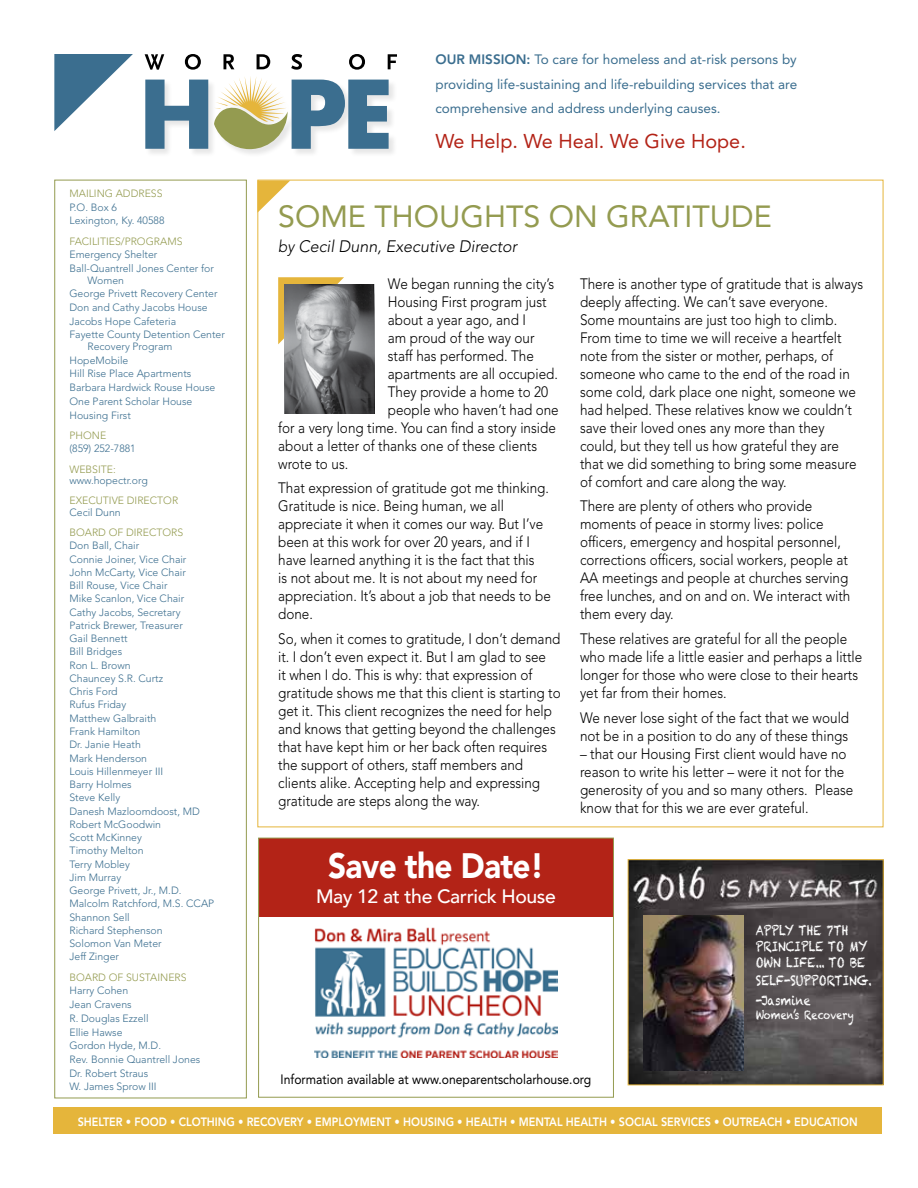
<style>
.page{position:relative;width:918px;height:1188px;background:#fff}
.page>*{position:absolute;margin:0;border:0;box-sizing:border-box;transform-origin:0 0}
.t1{font:900 35.1px "Avenir LT Std";letter-spacing:-.02em;color:#fff;scale:.9 1}
.t2{font:30.45px "Avenir LT Std";color:#949b50}
.t3{font:19.8px "Avenir LT Std";color:#b32317}
.t4{font:500 19.35px "Avenir";letter-spacing:-.02em;color:#fff}
.t5{font:italic 300 16.5px "Avenir LT Std";color:#000;scale:.92 1}
.t6{font:300 15px/18px "Avenir LT Std";color:#000;scale:.9 1}
.t7{font:13.5px/24.5px "Avenir LT Std";color:#3b6e8f;text-align:justify}
.t8{font:13.5px/16.2px "Chalkduster";color:#fff;scale:.8 1}
.t9{font:13.5px "Avenir LT Std";color:#000;scale:.9 1}
.t10{font:800 12px "Avenir LT Std";color:#fff;scale:.9 1}
.t11{font:12px "Chalkduster";letter-spacing:.01em;color:#fff;scale:.8 1}
.t12{font:300 10.5px/13.2px "Avenir LT Std";color:#3b6e8f}
.t13{font:300 10.5px "Avenir LT Std";color:#949b50}
.s1{font-weight:800}
</style>
<div class="page">
<div style="left:259px;top:838px;width:354px;height:78px;background:#b32317"></div>
<div style="left:145px;top:76px;width:253px;height:82px;background:#000;opacity:.1"></div>
<svg style="left:145px;top:80px;width:63px;height:69px"></svg>
<svg style="left:214px;top:76px;width:175px;height:73px"></svg>
<svg style="left:145px;top:54px;width:252px;height:16px"></svg>
<svg style="left:54px;top:54px;width:79px;height:77px"></svg>
<div style="left:53px;top:1108px;width:829px;height:26px;background:#e5b53b"></div>
<div style="left:54px;top:180px;width:193px;height:918px;border:1px solid #949b50"></div>
<div style="left:258px;top:838px;width:356px;height:260px;border:1px solid #949b50"></div>
<svg style="left:257px;top:180px;width:33px;height:33px"></svg>
<img style="left:315px;top:927px;width:242px;height:131px">
<svg style="left:278px;top:277px;width:66px;height:67px"></svg>
<img style="left:285px;top:285px;width:89px;height:129px">
<img style="left:630px;top:861px;width:251px;height:222px">
<img style="left:644px;top:916px;width:99px;height:155px">
<p class="t13" style="left:69px;top:187px;width:95px">MAILING ADDRESS</p>
<p class="t12" style="left:69px;top:200px;width:97px;line-height:13.6px">P.O. Box 6<br>Lexington, Ky. 40588</p>
<p class="t13" style="left:69px;top:235px;width:115px">FACILITIES/PROGRAMS</p>
<p class="t12" style="left:69px;top:248px;width:146px;line-height:13.6px">Emergency Shelter<br>Ball-Quantrell Jones Center for</p>
<p class="t12" style="left:69px;top:273px;width:157px;line-height:13.6px;text-indent:18px">Women<br>George Privett Recovery Center<br>Don and Cathy Jacobs House<br>Jacobs Hope Cafeteria<br>Fayette County Detention Center</p>
<p class="t12" style="left:69px;top:340px;width:147px;line-height:13.6px;text-indent:18px">Recovery Program<br>HopeMobile<br>Hill Rise Place Apartments<br>Barbara Hardwick Rouse House<br>One Parent Scholar House<br>Housing First</p>
<p class="t13" style="left:69px;top:429px;width:38px">PHONE</p>
<p class="t12" style="left:69px;top:442px;width:68px">(859) 252-7881</p>
<p class="t13" style="left:69px;top:463px;width:48px">WEBSITE:</p>
<p class="t12" style="left:69px;top:474px;width:80px">www.hopectr.org</p>
<p class="t13" style="left:69px;top:495px;width:110px">EXECUTIVE DIRECTOR</p>
<p class="t12" style="left:69px;top:506px;width:53px">Cecil Dunn</p>
<p class="t13" style="left:69px;top:526px;width:115px">BOARD OF DIRECTORS</p>
<p class="t12" style="left:69px;top:539px;width:146px">Don Ball, Chair<br>Connie Joiner, Vice Chair<br>John McCarty, Vice Chair<br>Bill Rouse, Vice Chair<br>Mike Scanlon, Vice Chair<br>Cathy Jacobs, Secretary<br>Patrick Brewer, Treasurer<br>Gail Bennett<br>Bill Bridges<br>Ron L. Brown<br>Chauncey S.R. Curtz<br>Chris Ford<br>Rufus Friday<br>Matthew Galbraith<br>Frank Hamilton<br>Dr. Janie Heath<br>Mark Henderson<br>Louis Hillenmeyer III<br>Barry Holmes<br>Steve Kelly<br>Danesh Mazloomdoost, MD<br>Robert McGoodwin<br>Scott McKinney<br>Timothy Melton<br>Terry Mobley<br>Jim Murray<br>George Privett, Jr., M.D.<br>Malcolm Ratchford, M.S. CCAP<br>Shannon Sell<br>Richard Stephenson<br>Solomon Van Meter<br>Jeff Zinger</p>
<p class="t13" style="left:69px;top:971px;width:119px">BOARD OF SUSTAINERS</p>
<p class="t12" style="left:69px;top:984px;width:132px;line-height:13.6px">Harry Cohen<br>Jean Cravens<br>R. Douglas Ezzell<br>Ellie Hawse<br>Gordon Hyde, M.D.<br>Rev. Bonnie Quantrell Jones<br>Dr. Robert Straus<br>W. James Sprow III</p>
<p class="t7" style="left:435px;top:47px;width:363px"><span class="s1">OUR MISSION:</span> To care for homeless and at-risk persons by providing life-sustaining and life-rebuilding services that are comprehensive and address underlying causes.</p>
<h3 class="t3" style="left:435px;top:130px;width:312px">We Help. We Heal. We Give Hope.</h3>
<h2 class="t2" style="left:278px;top:198px;width:495px">SOME THOUGHTS ON GRATITUDE</h2>
<p class="t5" style="left:278px;top:237px;width:261px">by Cecil Dunn, Executive Director</p>
<p class="t6" style="left:388px;top:274px;width:186px">We began running the city’s</p>
<p class="t6" style="left:388px;top:292px;width:178px">Housing First program just</p>
<p class="t6" style="left:388px;top:310px;width:155px">about a year ago, and I</p>
<p class="t6" style="left:388px;top:328px;width:164px">am proud of the way our</p>
<p class="t6" style="left:388px;top:346px;width:164px">staff has performed. The</p>
<p class="t6" style="left:388px;top:364px;width:190px">apartments are all occupied.</p>
<p class="t6" style="left:388px;top:382px;width:180px">They provide a home to 20</p>
<p class="t6" style="left:388px;top:400px;width:191px">people who haven’t had one</p>
<p class="t6" style="left:278px;top:418px;width:310px">for a very long time. You can find a story inside</p>
<p class="t6" style="left:278px;top:436px;width:289px">about a letter of thanks one of these clients</p>
<p class="t6" style="left:278px;top:454px;width:79px">wrote to us.</p>
<p class="t6" style="left:278px;top:479px;width:304px">That expression of gratitude got me thinking.<br>Gratitude is nice. Being human, we all appreciate it when it comes our way. But I’ve been at this work for over 20 years, and if I have learned anything it is the fact that this<br>is not about me. It is not about my need for appreciation. It’s about a job that needs to be done.</p>
<p class="t6" style="left:278px;top:630px;width:315px">So, when it comes to gratitude, I don’t demand it. I don’t even expect it. But I am glad to see<br>it when I do. This is why: that expression of gratitude shows me that this client is starting to get it. This client recognizes the need for help and knows that getting beyond the challenges that have kept him or her back often requires the support of others, staff members and clients alike. Accepting help and expressing gratitude are steps along the way.</p>
<h1 class="t1" style="left:328px;top:845px;width:242px">Save the Date!</h1>
<p class="t4" style="left:316px;top:879px;width:241px">May 12 at the Carrick House</p>
<p class="t6" style="left:580px;top:274px;width:316px">There is another type of gratitude that is always deeply affecting. We can’t save everyone.<br>Some mountains are just too high to climb.<br>From time to time we will receive a heartfelt note from the sister or mother, perhaps, of someone who came to the end of the road in some cold, dark place one night, someone we had helped. These relatives know we couldn’t save their loved ones any more than they could, but they tell us how grateful they are that we did something to bring some measure of comfort and care along the way.</p>
<p class="t6" style="left:580px;top:497px;width:302px">There are plenty of others who provide moments of peace in stormy lives: police officers, emergency and hospital personnel, corrections officers, social workers, people at AA meetings and people at churches serving free lunches, and on and on. We interact with them every day.</p>
<p class="t6" style="left:580px;top:630px;width:315px">These relatives are grateful for all the people who made life a little easier and perhaps a little longer for those who were close to their hearts yet far from their homes.</p>
<p class="t6" style="left:580px;top:709px;width:301px">We never lose sight of the fact that we would not be in a position to do any of these things</p>
<p class="t6" style="left:580px;top:745px;width:305px">– that our Housing First client would have no reason to write his letter – were it not for the generosity of you and so many others. Please know that for this we are ever grateful.</p>
<p class="t8" style="left:756px;top:922px;width:142px">APPLY THE 7TH<br>PRINCIPLE TO MY<br>OWN LIFE... TO BE</p>
<p class="t8" style="left:756px;top:970px;width:147px;line-height:19.6px">SELF-SUPPORTING. -Jasmine</p>
<p class="t11" style="left:756px;top:1008px;width:124px">Women’s Recovery</p>
<p class="t9" style="left:281px;top:1071px;width:347px">Information available at www.oneparentscholarhouse.org</p>
<p class="t10" style="left:78px;top:1114px;width:868px">SHELTER • FOOD • CLOTHING • RECOVERY • EMPLOYMENT • HOUSING • HEALTH • MENTAL HEALTH • SOCIAL SERVICES • OUTREACH • EDUCATION</p>
</div>
